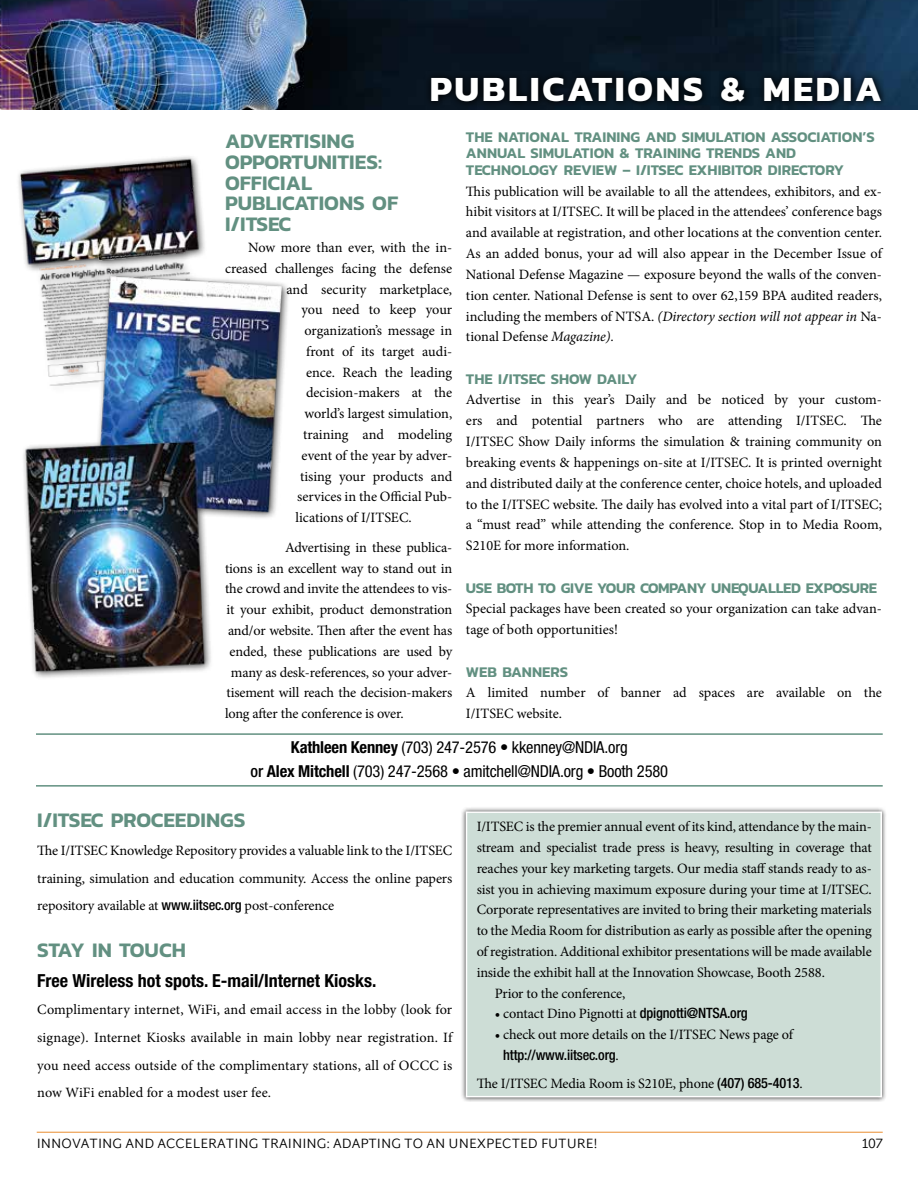
<style>
.page{position:relative;width:918px;height:1188px;background:#fff}
.page>*{position:absolute;margin:0;border:0;box-sizing:border-box;transform-origin:0 0}
.t1{font:700 36px "Kanit";letter-spacing:.075em;color:#fff}
.t2{font:600 21px/20.9px "Kanit";color:#629081}
.t3{font:700 condensed 18px "Helvetica Neue LT Std";color:#000}
.t4{font:condensed 16.5px/24px "Helvetica Neue LT Std";letter-spacing:-.01em;color:#000;text-align:center}
.t5{font:600 15px/16.4px "Kanit";color:#629081}
.t6{font:600 15px "Kanit";letter-spacing:-.02em;color:#629081}
.t7{font:14.25px/20.9px "Minion Pro";letter-spacing:-.01em;color:#000;text-align:justify}
.t8{font:500 condensed 14.25px "Helvetica Neue LT Std";letter-spacing:-.01em;color:#000}
.t9{font:300 13.5px "Martel Sans";color:#000}
.s1{font-style:italic}
.s2{font-weight:700}
.s3{font-weight:500}
.s4{font-family:"Helvetica Neue LT Std";font-weight:500;font-stretch:condensed}
.s5{font-family:"Minion Pro";font-weight:400;font-stretch:normal}
</style>
<div class="page">
<hr style="left:37px;top:1132px;width:846px;height:1px;background:#ea8d30">
<img style="left:0;top:0;width:918px;height:110px">
<div style="left:461px;top:806px;width:426px;height:296px;background:#000;opacity:.75"></div>
<div style="left:466px;top:811px;width:416px;height:286px;background:#cdddd6;border:2px solid #fff"></div>
<svg style="left:423px;top:70px;width:466px;height:39px;background:#07121c"></svg>
<img style="left:18px;top:156px;width:270px;height:522px">
<hr style="left:36px;top:785px;width:847px;height:2px;background:#629081">
<hr style="left:36px;top:733px;width:847px;height:2px;background:#629081">
<h1 class="t1" style="left:430px;top:61px;width:454px">PUBLICATIONS &amp; MEDIA</h1>
<p class="t5" style="left:466px;top:128px;width:410px">THE NATIONAL TRAINING AND SIMULATION ASSOCIATION’S<br>ANNUAL SIMULATION &amp; TRAINING TRENDS AND<br>TECHNOLOGY REVIEW – I/ITSEC EXHIBITOR DIRECTORY</p>
<p class="t7" style="left:466px;top:181px;width:418px">This publication will be available to all the attendees, exhibitors, and ex&shy;hibit visitors at I/ITSEC. It will be placed in the attendees’ conference bags and available at registration, and other locations at the convention center.<br>As an added bonus, your ad will also appear in the December Issue of National Defense Magazine — exposure beyond the walls of the conven&shy;tion center. National Defense is sent to over 62,159 BPA audited readers, including the members of NTSA. <span class="s1">(Directory section will not appear in</span> Na&shy;tional Defense <span class="s1">Magazine).</span></p>
<p class="t5" style="left:466px;top:370px;width:173px">THE I/ITSEC SHOW DAILY</p>
<p class="t7" style="left:466px;top:390px;width:418px">Advertise in this year’s Daily and be noticed by your custom&shy;ers and potential partners who are attending I/ITSEC. The I/ITSEC Show Daily informs the simulation &amp; training community on breaking events &amp; happenings on-site at I/ITSEC. It is printed overnight and distributed daily at the conference center, choice hotels, and uploaded to the I/ITSEC website. The daily has evolved into a vital part of I/ITSEC; a “must read” while attending the conference. Stop in to Media Room, S210E for more information.</p>
<p class="t6" style="left:466px;top:576px;width:413px">USE BOTH TO GIVE YOUR COMPANY UNEQUALLED EXPOSURE</p>
<p class="t7" style="left:466px;top:599px;width:417px">Special packages have been created so your organization can take advan&shy;tage of both opportunities!</p>
<p class="t5" style="left:466px;top:663px;width:104px">WEB BANNERS</p>
<p class="t7" style="left:466px;top:682px;width:418px">A limited number of banner ad spaces are available on the<br>I/ITSEC website.</p>
<p class="t4" style="left:251px;top:735px;width:419px"><span class="s2">Kathleen Kenney</span> (703) 247-2576 • kkenney@NDIA.org<br><span class="s3">or</span> <span class="s2">Alex Mitchell</span> (703) 247-2568 • amitchell@NDIA.org • Booth 2580</p>
<h2 class="t2" style="left:225px;top:130px;width:175px">ADVERTISING<br>OPPORTUNITIES:<br>OFFICIAL<br>PUBLICATIONS OF<br>I/ITSEC</h2>
<p class="t7" style="left:248px;top:237px;width:206px">Now more than ever, with the in-</p>
<p class="t7" style="left:225px;top:258px;width:229px">creased challenges facing the defense</p>
<p class="t7" style="left:287px;top:279px;width:167px">and security marketplace,</p>
<p class="t7" style="left:302px;top:299px;width:152px">you need to keep your</p>
<p class="t7" style="left:305px;top:320px;width:149px">organization’s message in</p>
<p class="t7" style="left:306px;top:341px;width:148px">front of its target audi-</p>
<p class="t7" style="left:306px;top:362px;width:148px">ence. Reach the leading</p>
<p class="t7" style="left:306px;top:382px;width:148px">decision-makers at the</p>
<p class="t7" style="left:305px;top:403px;width:149px">world’s largest simulation,</p>
<p class="t7" style="left:303px;top:424px;width:151px">training and modeling</p>
<p class="t7" style="left:302px;top:445px;width:152px">event of the year by adver-</p>
<p class="t7" style="left:300px;top:466px;width:154px">tising your products and</p>
<p class="t7" style="left:297px;top:486px;width:157px">services in the Official Pub-</p>
<p class="t7" style="left:296px;top:507px;width:118px">lications of I/ITSEC.</p>
<p class="t7" style="left:285px;top:537px;width:169px">Advertising in these publica-</p>
<p class="t7" style="left:225px;top:558px;width:229px">tions is an excellent way to stand out in</p>
<p class="t7" style="left:225px;top:578px;width:229px">the crowd and invite the attendees to vis-</p>
<p class="t7" style="left:227px;top:599px;width:227px">it your exhibit, product demonstration</p>
<p class="t7" style="left:228px;top:620px;width:226px">and/or website. Then after the event has</p>
<p class="t7" style="left:230px;top:641px;width:224px">ended, these publications are used by</p>
<p class="t7" style="left:231px;top:662px;width:223px">many as desk-references, so your adver-</p>
<p class="t7" style="left:226px;top:682px;width:227px">tisement will reach the decision-makers</p>
<p class="t7" style="left:225px;top:703px;width:180px">long after the conference is over.</p>
<h2 class="t2" style="left:37px;top:809px;width:210px">I/ITSEC PROCEEDINGS</h2>
<p class="t7" style="left:37px;top:837px;width:417px;line-height:27.6px">The I/ITSEC Knowledge Repository provides a valuable link to the I/ITSEC training, simulation and education community. Access the online papers repository available at <span class="s4">www.iitsec.org</span> post-conference</p>
<h2 class="t2" style="left:37px;top:939px;width:150px">STAY IN TOUCH</h2>
<p class="t3" style="left:37px;top:969px;width:341px">Free Wireless hot spots. E-mail/Internet Kiosks.</p>
<p class="t7" style="left:37px;top:996px;width:417px;line-height:27.6px">Complimentary internet, WiFi, and email access in the lobby (look for signage). Internet Kiosks available in main lobby near registration. If you need access outside of the complimentary stations, all of OCCC is now WiFi enabled for a modest user fee.</p>
<p class="t7" style="left:477px;top:816px;width:397px">I/ITSEC is the premier annual event of its kind, attendance by the main-</p>
<p class="t7" style="left:477px;top:837px;width:397px">stream and specialist trade press is heavy, resulting in coverage that</p>
<p class="t7" style="left:477px;top:858px;width:397px">reaches your key marketing targets. Our media staff stands ready to as-</p>
<p class="t7" style="left:477px;top:879px;width:397px">sist you in achieving maximum exposure during your time at I/ITSEC.</p>
<p class="t7" style="left:477px;top:899px;width:397px">Corporate representatives are invited to bring their marketing materials</p>
<p class="t7" style="left:477px;top:920px;width:397px">to the Media Room for distribution as early as possible after the opening</p>
<p class="t7" style="left:477px;top:941px;width:397px">of registration. Additional exhibitor presentations will be made available</p>
<p class="t7" style="left:477px;top:962px;width:350px">inside the exhibit hall at the Innovation Showcase, Booth 2588.</p>
<p class="t7" style="left:495px;top:983px;width:132px">Prior to the conference,</p>
<p class="t7" style="left:495px;top:1004px;width:255px">• contact Dino Pignotti at <span class="s4">dpignotti@NTSA.org</span></p>
<p class="t7" style="left:495px;top:1024px;width:300px">• check out more details on the I/ITSEC News page of</p>
<p class="t8" style="left:503px;top:1047px;width:117px">http://www.iitsec.org<span class="s5">.</span></p>
<p class="t7" style="left:477px;top:1074px;width:328px">The I/ITSEC Media Room is S210E, phone <span class="s4">(407) 685-4013</span>.</p>
<p class="t9" style="left:37px;top:1134px;width:562px">INNOVATING AND ACCELERATING TRAINING: ADAPTING TO AN UNEXPECTED FUTURE!</p>
<p class="t9" style="left:862px;top:1134px;width:23px">107</p>
</div>
